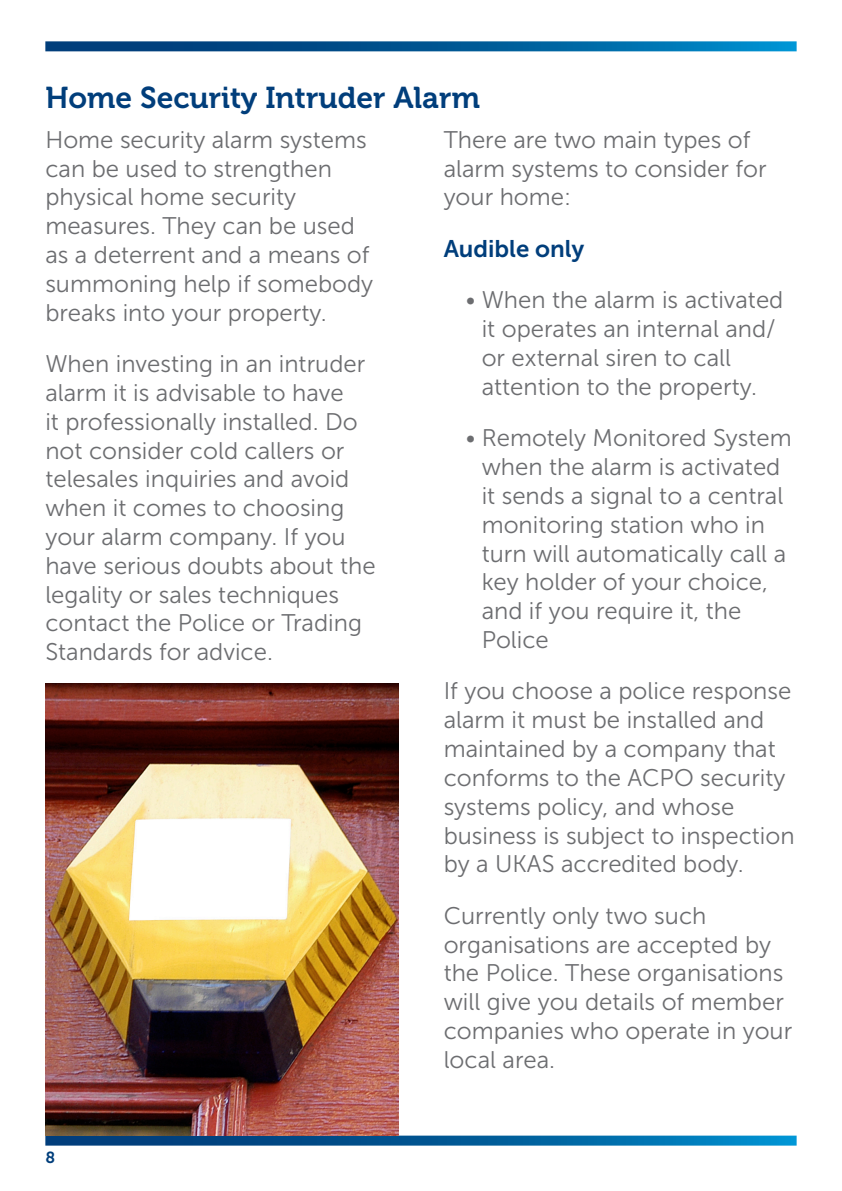
<style>
.page{position:relative;width:842px;height:1191px;background:#fff}
.page>*{position:absolute;margin:0;border:0;box-sizing:border-box;transform-origin:0 0}
.t1{font:30px "Museo 700";color:#013e7b}
.Main_Text{font:24px/28.8px "Museo Sans 300";color:#6c6d70}
.Bold_Text{font:24px "Museo Sans 700";color:#013e7b}
.t2{font:16px "Museo Sans 700";color:#013e7b}
</style>
<div class="page">
<svg style="left:45px;top:41px;width:752px;height:10px"></svg>
<svg style="left:45px;top:1135px;width:752px;height:10px"></svg>
<img style="left:45px;top:683px;width:353px;height:452px">
<p class="t1" style="left:45px;top:80px;width:436px">Home Security Intruder Alarm</p>
<p class="Main_Text" style="left:45px;top:125px;width:329px">Home security alarm systems can be used to strengthen physical home security measures. They can be used as a deterrent and a means of summoning help if somebody breaks into your property.</p>
<p class="Main_Text" style="left:45px;top:349px;width:332px">When investing in an intruder alarm it is advisable to have<br>it professionally installed. Do not consider cold callers or telesales inquiries and avoid when it comes to choosing your alarm company. If you have serious doubts about the legality or sales techniques contact the Police or Trading<br>Standards for advice.</p>
<p class="Main_Text" style="left:444px;top:125px;width:324px">There are two main types of alarm systems to consider for your home:</p>
<p class="Bold_Text" style="left:444px;top:235px;width:142px">Audible only</p>
<p class="Main_Text" style="left:482px;top:286px;width:303px;text-indent:-16px">• When the alarm is activated it operates an internal and/ or external siren to call attention to the property.</p>
<p class="Main_Text" style="left:482px;top:424px;width:311px;text-indent:-16px">• Remotely Monitored System when the alarm is activated it sends a signal to a central monitoring station who in turn will automatically call a key holder of your choice, and if you require it, the<br>Police</p>
<p class="Main_Text" style="left:444px;top:677px;width:352px">If you choose a police response alarm it must be installed and maintained by a company that conforms to the ACPO security systems policy, and whose business is subject to inspection by a UKAS accredited body.</p>
<p class="Main_Text" style="left:444px;top:901px;width:350px">Currently only two such organisations are accepted by the Police. These organisations will give you details of member companies who operate in your local area.</p>
<p class="t2" style="left:45px;top:1148px;width:11px">8</p>
</div>
